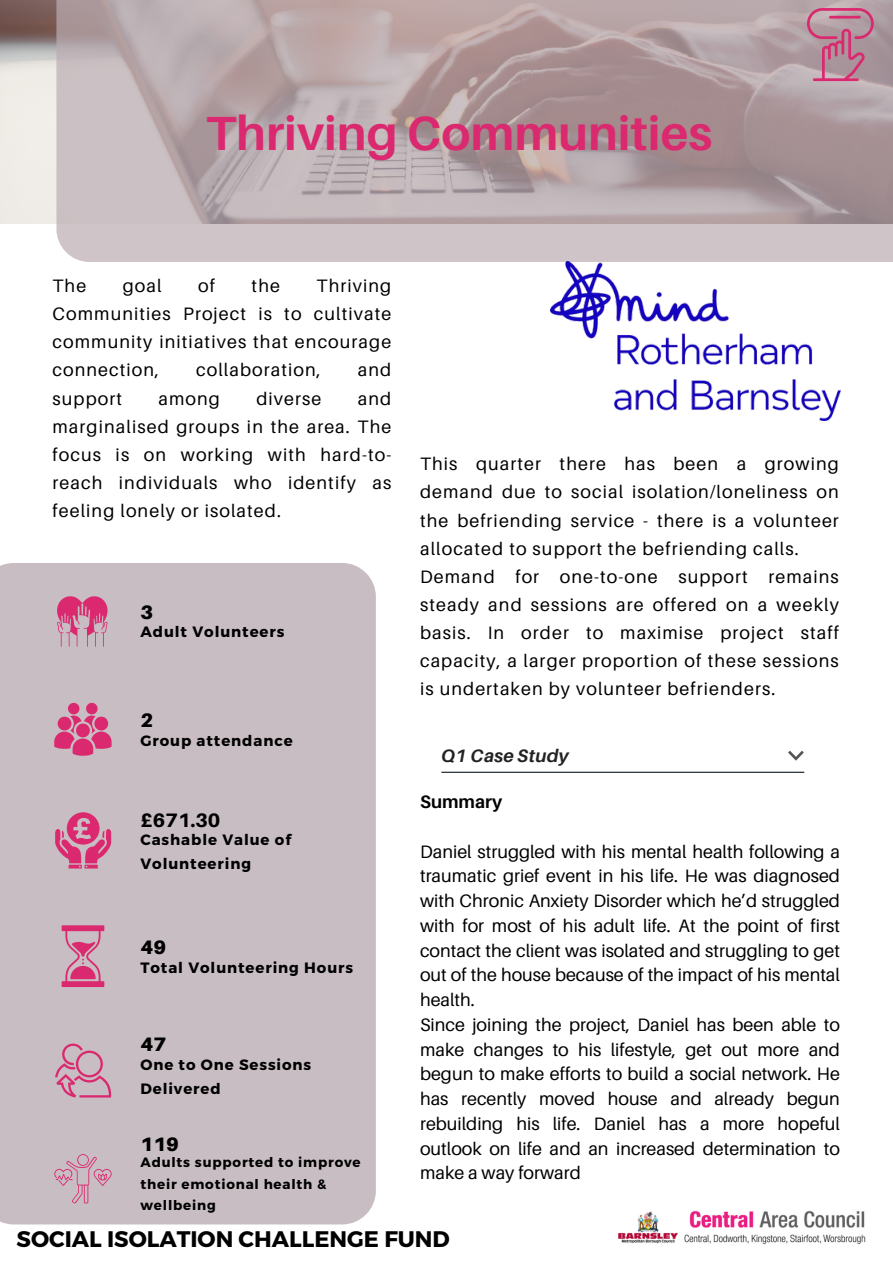
<style>
.page{position:relative;width:893px;height:1264px;background:#fff}
.page>*{position:absolute;margin:0;border:0;box-sizing:border-box;transform-origin:0 0}
.t1{font:700 48px "Aileron";color:#db2970}
.t2{font:700 22.5px "Montserrat";color:#000}
.t3{font:900 19.5px "Aileron";color:#000}
.t4{font:800 19.5px "Aileron";color:#000}
.t5{font:18px/28px "Aileron";letter-spacing:.06em;color:#000;text-align:justify}
.t6{font:italic 700 18px "Aileron";letter-spacing:.02em;color:#222}
.t7{font:700 18px "Aileron";color:#000}
.t8{font:700 15px/23.5px "Montserrat";letter-spacing:.06em;color:#000}
.t9{font:700 13.5px/21.3px "Montserrat";letter-spacing:.06em;color:#000}
</style>
<div class="page">
<div style="left:0;top:563px;width:376px;height:661px;background:#c8bdc2"></div>
<img style="left:0;top:0;width:56px;height:223px">
<svg style="left:56px;top:0;width:836px;height:262px"></svg>
<img style="left:618px;top:1210px;width:248px;height:35px">
<svg style="left:806px;top:8px;width:67px;height:73px"></svg>
<svg style="left:55px;top:812px;width:56px;height:56px"></svg>
<svg style="left:54px;top:595px;width:56px;height:51px"></svg>
<svg style="left:54px;top:703px;width:58px;height:52px"></svg>
<svg style="left:62px;top:925px;width:42px;height:62px"></svg>
<svg style="left:54px;top:1154px;width:58px;height:49px"></svg>
<img style="left:550px;top:262px;width:290px;height:158px">
<svg style="left:55px;top:1043px;width:56px;height:54px"></svg>
<hr style="left:441px;top:771px;width:362px;height:1px;background:#0b1623">
<svg style="left:788px;top:750px;width:15px;height:10px"></svg>
<p class="t1" style="left:206px;top:104px;width:507px">Thriving Communities</p>
<p class="t5" style="left:52px;top:271px;width:35px">The</p>
<p class="t5" style="left:123px;top:271px;width:40px">goal</p>
<p class="t5" style="left:198px;top:271px;width:18px">of</p>
<p class="t5" style="left:252px;top:271px;width:30px">the</p>
<p class="t5" style="left:52px;top:271px;width:340px;text-indent:264px">Thriving Communities Project is to cultivate community initiatives that encourage connection,</p>
<p class="t5" style="left:196px;top:356px;width:126px">collaboration,</p>
<p class="t5" style="left:358px;top:356px;width:35px">and</p>
<p class="t5" style="left:52px;top:384px;width:340px;text-indent:305px">and marginalised groups in the area. The focus is on working with hard-to&shy;reach individuals who identify as feeling lonely or isolated.</p>
<p class="t5" style="left:52px;top:384px;width:71px">support</p>
<p class="t5" style="left:158px;top:384px;width:63px">among</p>
<p class="t5" style="left:256px;top:384px;width:66px">diverse</p>
<p class="t3" style="left:140px;top:599px;width:14px">3</p>
<p class="t8" style="left:140px;top:619px;width:145px">Adult Volunteers</p>
<p class="t3" style="left:140px;top:708px;width:14px">2</p>
<p class="t8" style="left:140px;top:728px;width:154px">Group attendance</p>
<p class="t4" style="left:140px;top:807px;width:81px">£671.30</p>
<p class="t8" style="left:140px;top:827px;width:152px">Cashable Value of<br>Volunteering</p>
<p class="t3" style="left:140px;top:935px;width:27px">49</p>
<p class="t8" style="left:140px;top:954px;width:214px">Total Volunteering Hours</p>
<p class="t3" style="left:140px;top:1032px;width:27px">47</p>
<p class="t8" style="left:140px;top:1052px;width:172px">One to One Sessions<br>Delivered</p>
<p class="t3" style="left:140px;top:1131px;width:40px">119</p>
<p class="t9" style="left:140px;top:1151px;width:222px">Adults supported to improve their emotional health &amp; wellbeing</p>
<p class="t5" style="left:420px;top:449px;width:420px">This quarter there has been a growing demand due to social isolation/loneliness on the befriending service - there is a volunteer allocated to support the befriending calls.</p>
<p class="t5" style="left:420px;top:562px;width:420px">Demand for one-to-one support remains steady and sessions are offered on a weekly basis. In order to maximise project staff capacity, a larger proportion of these sessions is undertaken by volunteer befrienders.</p>
<p class="t6" style="left:441px;top:745px;width:129px">Q1 Case Study</p>
<p class="t7" style="left:420px;top:790px;width:84px">Summary</p>
<p class="t5" style="left:420px;top:838px;width:421px;line-height:24.8px">Daniel struggled with his mental health following a traumatic grief event in his life. He was diagnosed with Chronic Anxiety Disorder which he’d struggled with for most of his adult life. At the point of first contact the client was isolated and struggling to get out of the house because of the impact of his mental health.</p>
<p class="t5" style="left:420px;top:1011px;width:421px;line-height:24.8px">Since joining the project, Daniel has been able to make changes to his lifestyle, get out more and begun to make efforts to build a social network. He has recently moved house and already begun rebuilding his life. Daniel has a more hopeful outlook on life and an increased determination to make a way forward</p>
<p class="t2" style="left:17px;top:1224px;width:435px">SOCIAL ISOLATION CHALLENGE FUND</p>
</div>
